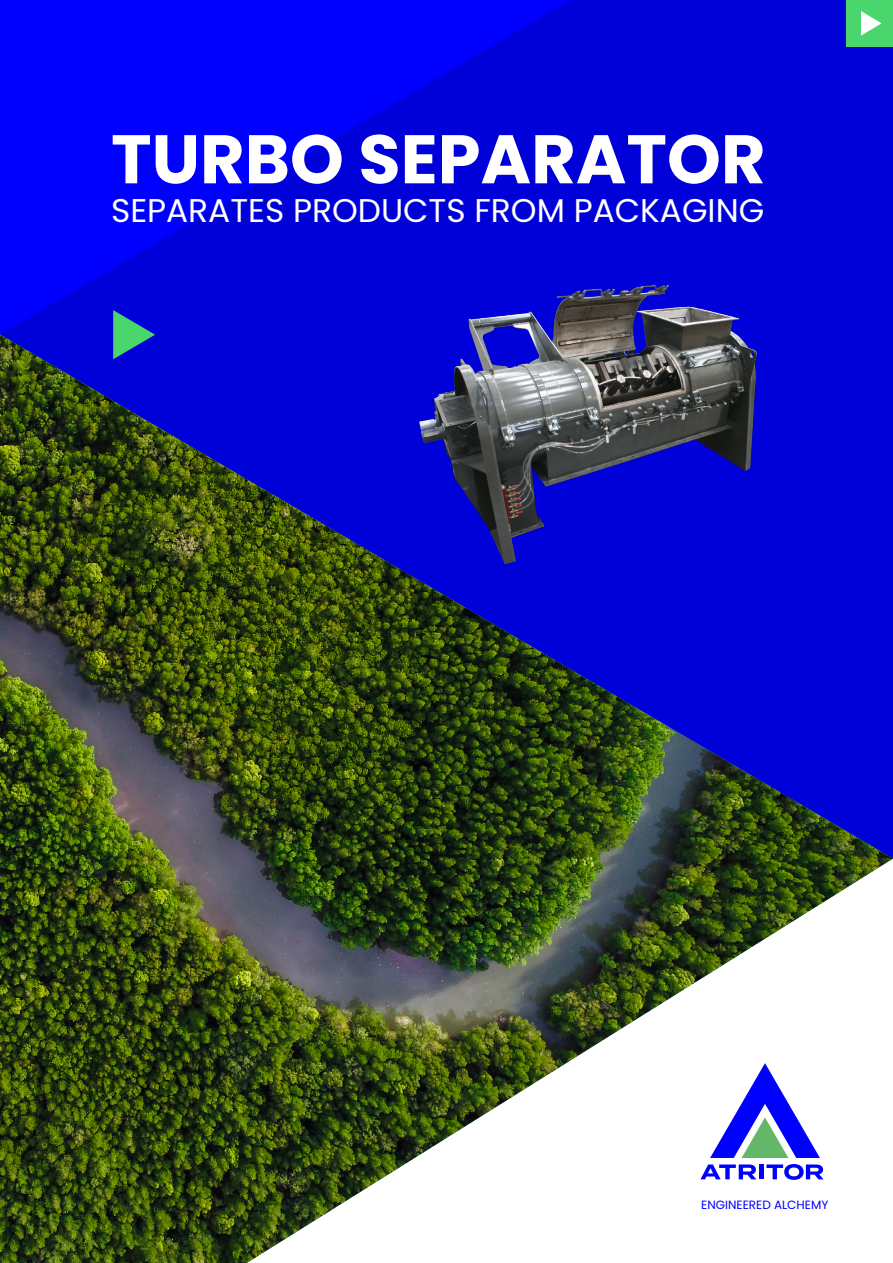
<style>
.page{position:relative;width:893px;height:1263px;background:#fff}
.page>*{position:absolute;margin:0;border:0;box-sizing:border-box;transform-origin:0 0}
.t1{font:700 68.55px "Poppins";color:#fff}
.t2{font:32.85px "Poppins";color:#fff}
.t3{font:12px "Poppins";color:#00f}
</style>
<div class="page">
<svg style="left:0;top:0;width:893px;height:334px;background:#0000e5"></svg>
<svg style="left:113px;top:310px;width:42px;height:24px"></svg>
<img style="left:0;top:334px;width:893px;height:929px">
<img style="left:419px;top:286px;width:338px;height:278px">
<div style="left:846px;top:0;width:47px;height:47px;background:#4ad66d"></div>
<svg style="left:861px;top:11px;width:20px;height:25px"></svg>
<h1 class="t1" style="left:111px;top:120px;width:656px">TURBO SEPARATOR</h1>
<p class="t2" style="left:111px;top:191px;width:655px">SEPARATES PRODUCTS FROM PACKAGING</p>
<p class="t3" style="left:701px;top:1197px;width:129px">ENGINEERED ALCHEMY</p>
</div>
